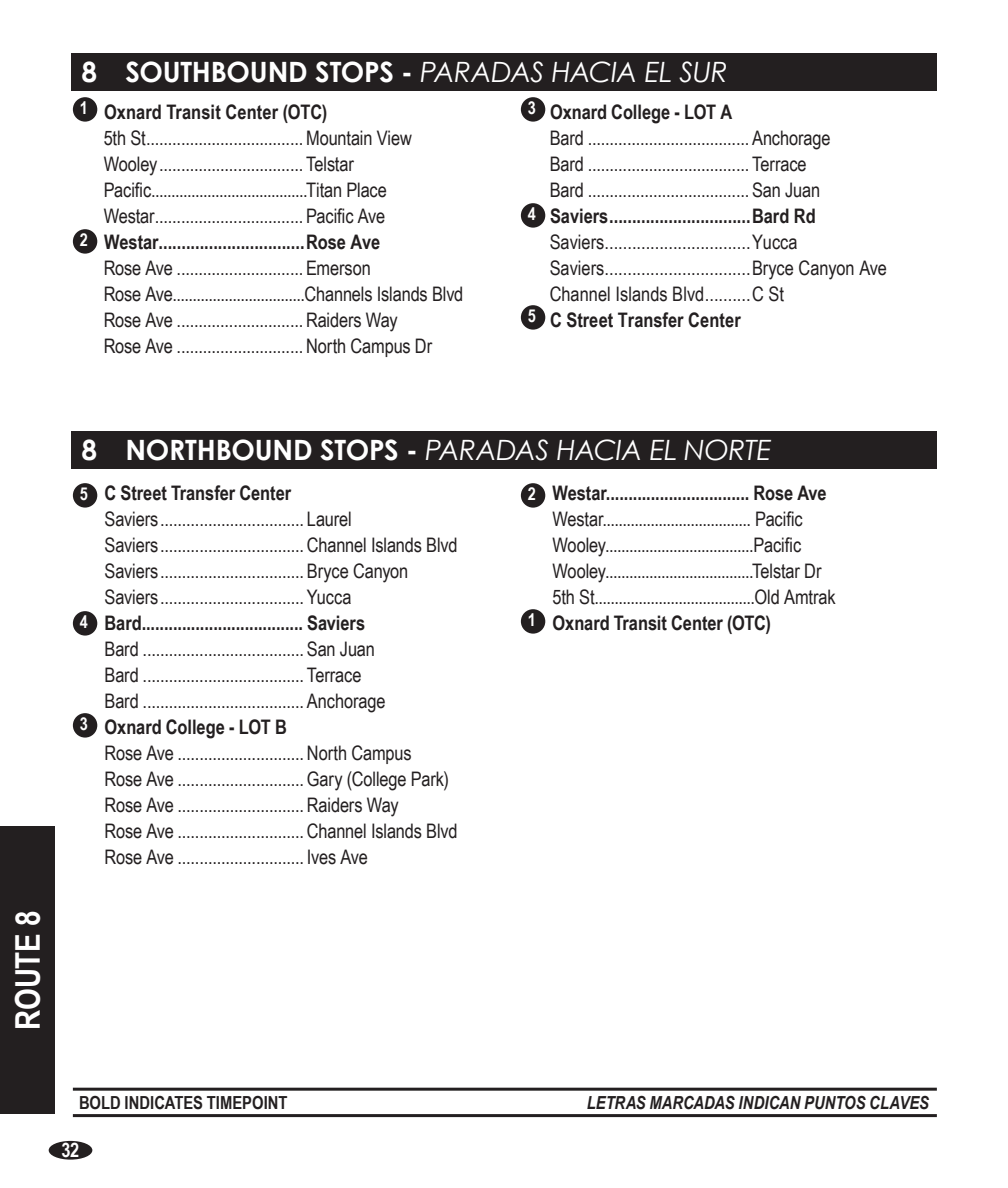
<style>
.page{position:relative;width:1008px;height:1188px;background:#fff}
.page>*{position:absolute;margin:0;border:0;box-sizing:border-box;transform-origin:0 0}
.Vertical_TABS_right{font:700 34px "Arial Narrow";letter-spacing:-.01em;color:#fff}
.Route_Header{font:italic 28px "Century Gothic";letter-spacing:-.02em;color:#fff}
.Route_Header-2{font:700 28px "Century Gothic";letter-spacing:-.01em;color:#fff}
.Stop_List_Body{font:20px/26px "Arial Narrow";letter-spacing:-.005em;color:#231f20}
.Stop_List_Body-2{font:700 20px "Arial Narrow";letter-spacing:-.005em;color:#231f20}
.Stop_List_Timepoints{font:700 20px "Arial Narrow";color:#231f20}
.t1{font:700 20px "Arial Narrow";color:#fff}
.Stop_List_Timepoint{font:italic 700 18px "Arial Narrow";color:#231f20}
.Stop_List_Timepoint-2{font:700 18px "Arial Narrow";letter-spacing:.005em;color:#231f20}
.t2{font:700 17.8px "Arial Narrow";color:#fff}
.s1{font-weight:400;font-style:italic}
.s2{font-weight:700;font-style:normal}
</style>
<div class="page">
<div style="left:49px;top:1141px;width:43px;height:19px;background:#231f20;border-radius:50%"></div>
<div style="left:0;top:826px;width:55px;height:288px;background:#231f20"></div>
<div style="left:73px;top:97px;width:24px;height:25px;background:#231f20;border-radius:50%"></div>
<div style="left:73px;top:229px;width:24px;height:25px;background:#231f20;border-radius:50%"></div>
<div style="left:521px;top:97px;width:24px;height:25px;background:#231f20;border-radius:50%"></div>
<div style="left:521px;top:203px;width:24px;height:25px;background:#231f20;border-radius:50%"></div>
<div style="left:521px;top:305px;width:24px;height:25px;background:#231f20;border-radius:50%"></div>
<div style="left:73px;top:483px;width:24px;height:25px;background:#231f20;border-radius:50%"></div>
<div style="left:73px;top:611px;width:24px;height:25px;background:#231f20;border-radius:50%"></div>
<div style="left:73px;top:713px;width:24px;height:25px;background:#231f20;border-radius:50%"></div>
<div style="left:521px;top:483px;width:24px;height:25px;background:#231f20;border-radius:50%"></div>
<div style="left:521px;top:609px;width:24px;height:25px;background:#231f20;border-radius:50%"></div>
<hr style="left:73px;top:1088px;width:864px;height:3px;background:#231f20">
<hr style="left:73px;top:1114px;width:864px;height:3px;background:#231f20">
<div style="left:71px;top:53px;width:866px;height:38px;background:#231f20"></div>
<div style="left:71px;top:431px;width:866px;height:37px;background:#231f20"></div>
<p class="Route_Header-2" style="left:81px;top:51px;width:648px">8 SOUTHBOUND STOPS - <span class="s1">PARADAS HACIA EL SUR</span></p>
<p class="t2" style="left:80px;top:95px;width:10px">1</p>
<p class="t2" style="left:80px;top:227px;width:10px">2</p>
<p class="Stop_List_Timepoints" style="left:104px;top:97px;width:225px">Oxnard Transit Center (OTC)</p>
<p class="Stop_List_Body" style="left:104px;top:124px;width:310px">5th St....................................Mountain View</p>
<p class="Stop_List_Body" style="left:104px;top:150px;width:252px">Wooley................................. Telstar</p>
<p class="Stop_List_Body" style="left:104px;top:176px;width:285px">Pacific.......................................Titan Place</p>
<p class="Stop_List_Body" style="left:104px;top:202px;width:283px">Westar..................................Pacific Ave</p>
<p class="Stop_List_Timepoints" style="left:104px;top:227px;width:278px">Westar................................Rose Ave</p>
<p class="Stop_List_Body" style="left:104px;top:254px;width:269px">Rose Ave .............................Emerson</p>
<p class="Stop_List_Body" style="left:104px;top:280px;width:361px">Rose Ave.................................Channels Islands Blvd</p>
<p class="Stop_List_Body" style="left:104px;top:306px;width:296px">Rose Ave .............................Raiders Way</p>
<p class="Stop_List_Body" style="left:104px;top:332px;width:330px">Rose Ave .............................North Campus Dr</p>
<p class="t2" style="left:528px;top:95px;width:10px">3</p>
<p class="t2" style="left:528px;top:201px;width:10px">4</p>
<p class="t2" style="left:528px;top:303px;width:10px">5</p>
<p class="Stop_List_Timepoints" style="left:550px;top:97px;width:184px">Oxnard College - LOT A</p>
<p class="Stop_List_Body" style="left:550px;top:124px;width:282px">Bard .....................................Anchorage</p>
<p class="Stop_List_Body" style="left:550px;top:150px;width:259px">Bard ..................................... Terrace</p>
<p class="Stop_List_Body" style="left:550px;top:176px;width:272px">Bard .....................................San Juan</p>
<p class="Stop_List_Timepoints" style="left:550px;top:201px;width:267px">Saviers...............................Bard Rd</p>
<p class="Stop_List_Body" style="left:550px;top:228px;width:249px">Saviers................................Yucca</p>
<p class="Stop_List_Body" style="left:550px;top:254px;width:339px">Saviers................................Bryce Canyon Ave<br>Channel Islands Blvd..........C St</p>
<p class="Stop_List_Timepoints" style="left:550px;top:305px;width:192px">C Street Transfer Center</p>
<p class="Vertical_TABS_right" style="left:2px;top:1030px;width:120px;rotate:-90deg">ROUTE 8</p>
<p class="Route_Header" style="left:81px;top:430px;width:692px"><span class="s2">8 NORTHBOUND STOPS -</span> PARADAS HACIA EL NORTE</p>
<p class="t2" style="left:80px;top:481px;width:10px">5</p>
<p class="t2" style="left:80px;top:609px;width:10px">4</p>
<p class="t2" style="left:80px;top:711px;width:10px">3</p>
<p class="Stop_List_Body-2" style="left:105px;top:478px;width:188px">C Street Transfer Center</p>
<p class="Stop_List_Body" style="left:105px;top:505px;width:249px">Saviers................................. Laurel</p>
<p class="Stop_List_Body" style="left:105px;top:531px;width:355px">Saviers.................................Channel Islands Blvd</p>
<p class="Stop_List_Body" style="left:105px;top:557px;width:305px">Saviers.................................Bryce Canyon</p>
<p class="Stop_List_Body" style="left:105px;top:583px;width:248px">Saviers.................................Yucca</p>
<p class="Stop_List_Body-2" style="left:105px;top:608px;width:262px">Bard.................................... Saviers</p>
<p class="Stop_List_Body" style="left:105px;top:635px;width:272px">Bard .....................................San Juan</p>
<p class="Stop_List_Body" style="left:105px;top:661px;width:259px">Bard ..................................... Terrace</p>
<p class="Stop_List_Body" style="left:105px;top:687px;width:282px">Bard .....................................Anchorage</p>
<p class="Stop_List_Body-2" style="left:105px;top:712px;width:184px">Oxnard College - LOT B</p>
<p class="Stop_List_Body" style="left:105px;top:739px;width:309px">Rose Ave .............................North Campus</p>
<p class="Stop_List_Body" style="left:105px;top:765px;width:346px">Rose Ave .............................Gary (College Park)<br>Rose Ave .............................Raiders Way</p>
<p class="Stop_List_Body" style="left:105px;top:817px;width:355px">Rose Ave .............................Channel Islands Blvd</p>
<p class="Stop_List_Body" style="left:105px;top:843px;width:265px">Rose Ave ............................. Ives Ave</p>
<p class="t2" style="left:528px;top:481px;width:10px">2</p>
<p class="t2" style="left:528px;top:607px;width:10px">1</p>
<p class="Stop_List_Body-2" style="left:553px;top:478px;width:275px">Westar................................ Rose Ave</p>
<p class="Stop_List_Body" style="left:553px;top:505px;width:252px">Westar..................................... Pacific</p>
<p class="Stop_List_Body" style="left:553px;top:531px;width:250px">Wooley.....................................Pacific</p>
<p class="Stop_List_Body" style="left:553px;top:557px;width:270px">Wooley.....................................Telstar Dr</p>
<p class="Stop_List_Body" style="left:553px;top:583px;width:285px">5th St........................................Old Amtrak</p>
<p class="Stop_List_Body-2" style="left:553px;top:608px;width:220px">Oxnard Transit Center (OTC)</p>
<p class="Stop_List_Timepoint-2" style="left:79px;top:1089px;width:210px">BOLD INDICATES TIMEPOINT</p>
<p class="Stop_List_Timepoint" style="left:587px;top:1089px;width:344px">LETRAS MARCADAS INDICAN PUNTOS CLAVES</p>
<p class="t1" style="left:61px;top:1135px;width:19px">32</p>
</div>
